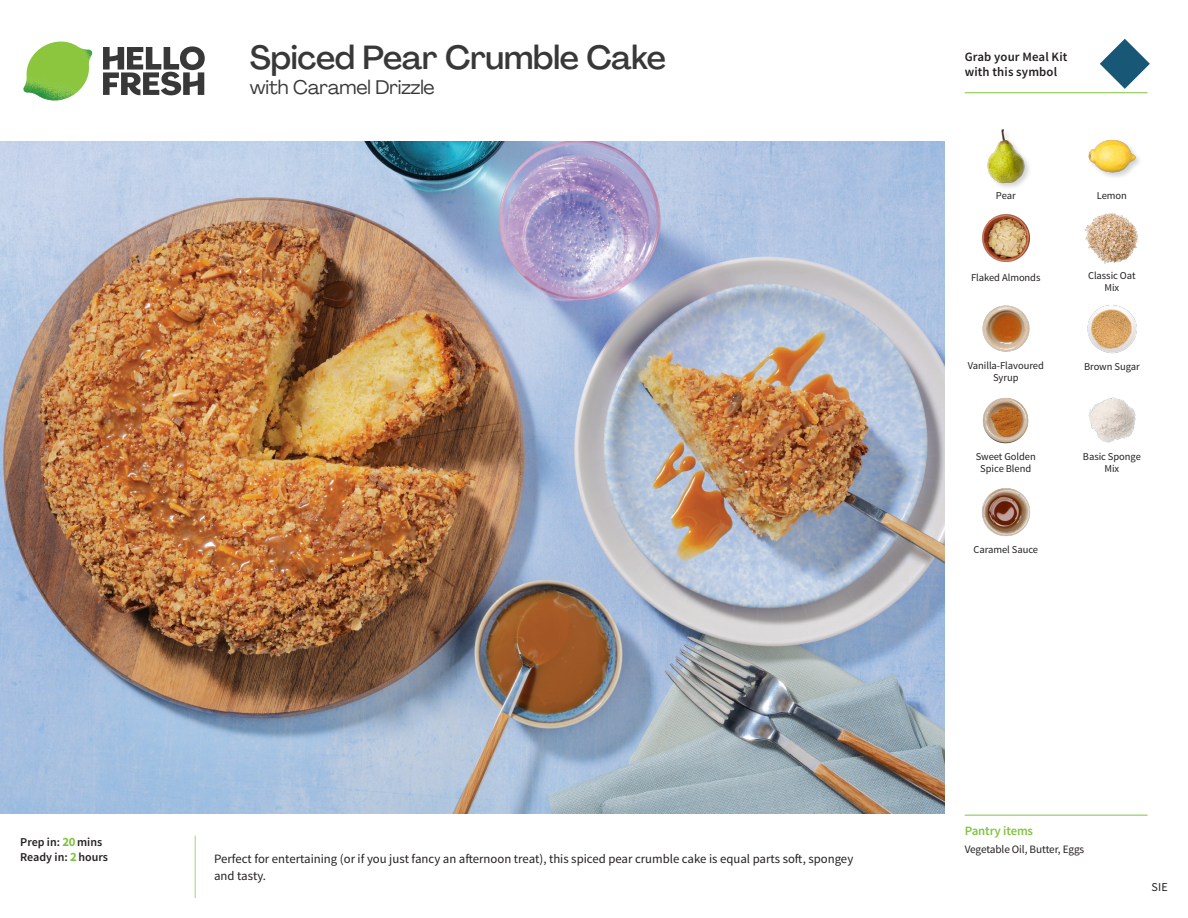
<style>
.page{position:relative;width:1188px;height:918px;background:#fff}
.page>*{position:absolute;margin:0;border:0;box-sizing:border-box;transform-origin:0 0}
._15_Titel_UK{font:500 33px "Agrandir";letter-spacing:-.01em;color:#383839}
._15_Titel_UK-2{font:19.5px "Agrandir";letter-spacing:-.01em;color:#383839}
.Step_6_Text_AU{font:12.75px/16.5px "Source Sans Pro";color:#231f20}
.t1{font:600 12.75px/15px "Source Sans Pro";letter-spacing:.01em;color:#231f20}
._04_Headers_Front{font:600 12.75px "Source Sans Pro";letter-spacing:-.01em;color:#81c340}
._04_Intro{font:600 12px "Source Sans Pro";color:#231f20}
.t2{font:12px "Source Sans Pro";color:#231f20}
._05_Pantry{font:11.25px "Source Sans Pro";letter-spacing:-.01em;color:#231f20}
._18_FRONT_ingredients{font:10.5px/12px "Source Sans Pro";letter-spacing:-.005em;color:#231f20;text-align:center}
.s1{font-weight:700;font-size:12.75px;color:#81c340}
</style>
<div class="page">
<svg style="left:103px;top:46px;width:102px;height:49px"></svg>
<img style="left:23px;top:42px;width:69px;height:59px">
<img style="left:0;top:142px;width:945px;height:672px">
<svg style="left:1100px;top:39px;width:50px;height:50px"></svg>
<img style="left:1087px;top:305px;width:50px;height:49px">
<img style="left:1088px;top:397px;width:48px;height:46px">
<img style="left:982px;top:398px;width:47px;height:46px">
<img style="left:982px;top:488px;width:48px;height:48px">
<img style="left:982px;top:305px;width:48px;height:47px">
<img style="left:982px;top:214px;width:48px;height:48px">
<img style="left:1085px;top:213px;width:53px;height:51px">
<div style="left:986px;top:128px;width:45px;height:62px;background:#231f20;opacity:.2"></div>
<img style="left:986px;top:128px;width:45px;height:57px">
<img style="left:1088px;top:139px;width:51px;height:38px">
<hr style="left:965px;top:815px;width:183px;height:1px;background:#81c340">
<hr style="left:965px;top:92px;width:183px;height:1px;background:#81c340">
<p class="_15_Titel_UK" style="left:250px;top:37px;width:418px">Spiced Pear Crumble Cake</p>
<p class="_15_Titel_UK-2" style="left:250px;top:75px;width:186px">with Caramel Drizzle</p>
<p class="_04_Intro" style="left:20px;top:835px;width:83px">Prep in: <span class="s1">20</span> mins</p>
<p class="_04_Intro" style="left:20px;top:850px;width:89px">Ready in: <span class="s1">2</span> hours</p>
<p class="Step_6_Text_AU" style="left:214px;top:851px;width:641px">Perfect for entertaining (or if you just fancy an afternoon treat), this spiced pear crumble cake is equal parts soft, spongey and tasty.</p>
<p class="t1" style="left:965px;top:50px;width:104px">Grab your Meal Kit with this symbol</p>
<p class="_18_FRONT_ingredients" style="left:996px;top:189px;width:21px">Pear</p>
<p class="_18_FRONT_ingredients" style="left:1097px;top:189px;width:32px">Lemon</p>
<p class="_18_FRONT_ingredients" style="left:971px;top:271px;width:71px">Flaked Almonds</p>
<p class="_18_FRONT_ingredients" style="left:1088px;top:270px;width:49px">Classic Oat<br>Mix</p>
<p class="_18_FRONT_ingredients" style="left:968px;top:359px;width:78px">Vanilla-Flavoured</p>
<p class="_18_FRONT_ingredients" style="left:1084px;top:361px;width:57px">Brown Sugar</p>
<p class="_18_FRONT_ingredients" style="left:993px;top:371px;width:27px">Syrup</p>
<p class="_18_FRONT_ingredients" style="left:976px;top:451px;width:62px">Sweet Golden<br>Spice Blend</p>
<p class="_18_FRONT_ingredients" style="left:973px;top:544px;width:66px">Caramel Sauce</p>
<p class="_18_FRONT_ingredients" style="left:1083px;top:451px;width:60px">Basic Sponge<br>Mix</p>
<p class="_04_Headers_Front" style="left:965px;top:822px;width:70px">Pantry items</p>
<p class="_05_Pantry" style="left:965px;top:842px;width:121px">Vegetable Oil, Butter, Eggs</p>
<p class="t2" style="left:1152px;top:879px;width:18px">SIE</p>
</div>
